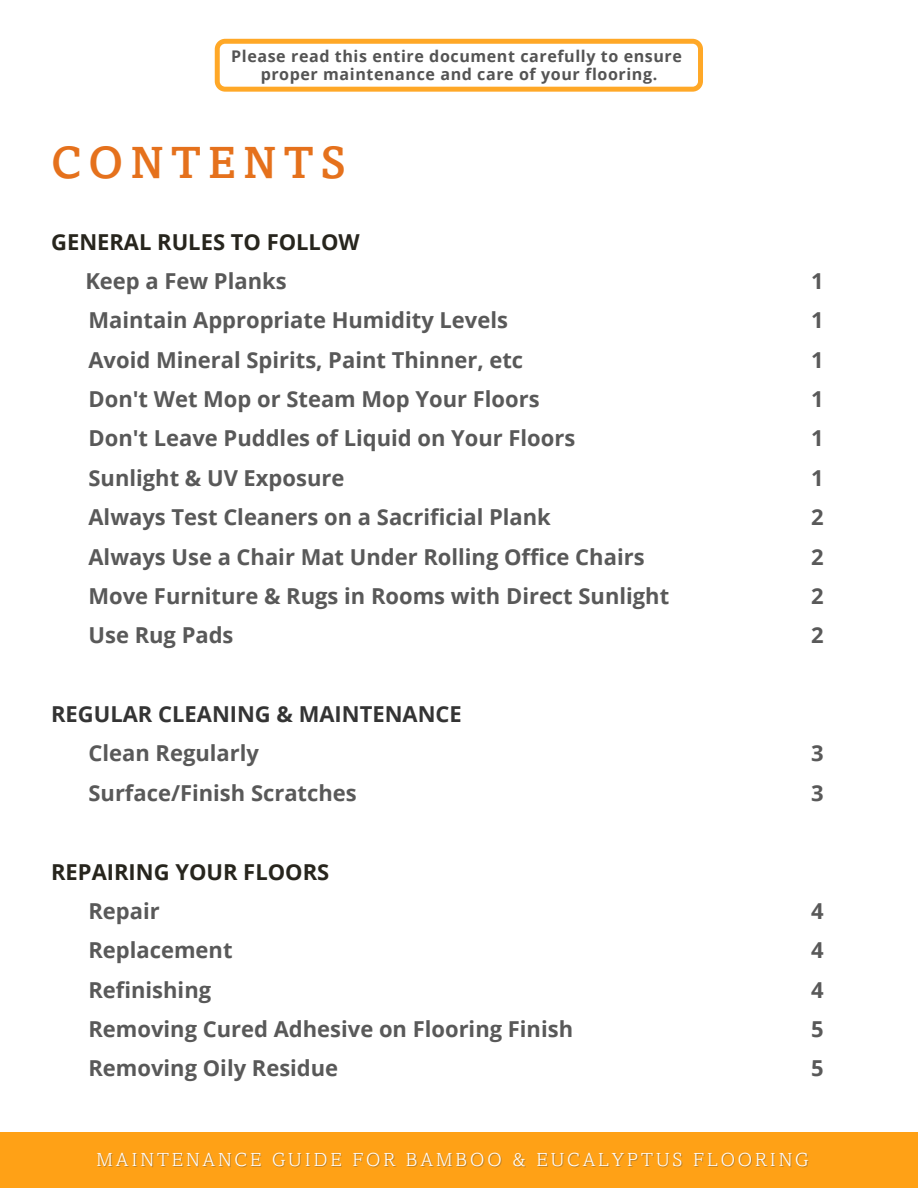
<style>
.page{position:relative;width:918px;height:1188px;background:#fff}
.page>*{position:absolute;margin:0;border:0;box-sizing:border-box;transform-origin:0 0}
.t1{font:500 46.65px "Livingston";letter-spacing:.15em;color:#e5711c}
.t2{font:700 21.9px "Open Sans";color:#595959}
.t3{font:700 21.9px "Open Sans";color:#27251d}
.t4{font:700 21.9px "Open Sans";color:#343434}
.t5{font:300 19.5px "Livingston";letter-spacing:.15em;color:#fff}
.t6{font:700 16.05px "Open Sans";letter-spacing:.035em;color:#545454}
</style>
<div class="page">
<div style="left:0;top:1133px;width:918px;height:55px;background:#ffa116"></div>
<svg style="left:215px;top:39px;width:488px;height:53px"></svg>
<p class="t6" style="left:231px;top:45px;width:452px">Please read this entire document carefully to ensure</p>
<p class="t6" style="left:261px;top:63px;width:398px">proper maintenance and care of your flooring.</p>
<p class="t1" style="left:51px;top:141px;width:296px">CONTENTS</p>
<p class="t3" style="left:51px;top:226px;width:310px">GENERAL RULES TO FOLLOW</p>
<p class="t2" style="left:85px;top:266px;width:203px">Keep a Few Planks</p>
<p class="t2" style="left:88px;top:305px;width:421px">Maintain Appropriate Humidity Levels</p>
<p class="t2" style="left:88px;top:344px;width:436px">Avoid Mineral Spirits, Paint Thinner, etc</p>
<p class="t2" style="left:88px;top:384px;width:453px">Don't Wet Mop or Steam Mop Your Floors</p>
<p class="t2" style="left:88px;top:423px;width:488px">Don't Leave Puddles of Liquid on Your Floors</p>
<p class="t2" style="left:88px;top:462px;width:257px">Sunlight &amp; UV Exposure</p>
<p class="t2" style="left:88px;top:502px;width:464px">Always Test Cleaners on a Sacrificial Plank</p>
<p class="t2" style="left:88px;top:541px;width:558px">Always Use a Chair Mat Under Rolling Office Chairs</p>
<p class="t2" style="left:88px;top:581px;width:582px">Move Furniture &amp; Rugs in Rooms with Direct Sunlight</p>
<p class="t2" style="left:88px;top:620px;width:147px">Use Rug Pads</p>
<p class="t4" style="left:51px;top:699px;width:412px">REGULAR CLEANING &amp; MAINTENANCE</p>
<p class="t2" style="left:88px;top:738px;width:172px">Clean Regularly</p>
<p class="t2" style="left:88px;top:777px;width:270px">Surface/Finish Scratches</p>
<p class="t3" style="left:51px;top:856px;width:280px">REPAIRING YOUR FLOORS</p>
<p class="t2" style="left:88px;top:896px;width:73px">Repair</p>
<p class="t2" style="left:88px;top:935px;width:146px">Replacement</p>
<p class="t2" style="left:88px;top:974px;width:124px">Refinishing</p>
<p class="t2" style="left:88px;top:1014px;width:486px">Removing Cured Adhesive on Flooring Finish</p>
<p class="t2" style="left:88px;top:1053px;width:251px">Removing Oily Residue</p>
<p class="t2" style="left:811px;top:266px;width:14px">1</p>
<p class="t2" style="left:811px;top:305px;width:14px">1</p>
<p class="t2" style="left:811px;top:344px;width:14px">1</p>
<p class="t2" style="left:811px;top:384px;width:14px">1</p>
<p class="t2" style="left:811px;top:423px;width:14px">1</p>
<p class="t2" style="left:811px;top:462px;width:14px">1</p>
<p class="t2" style="left:811px;top:502px;width:14px">2</p>
<p class="t2" style="left:811px;top:541px;width:14px">2</p>
<p class="t2" style="left:811px;top:581px;width:14px">2</p>
<p class="t2" style="left:811px;top:620px;width:14px">2</p>
<p class="t2" style="left:811px;top:738px;width:14px">3</p>
<p class="t2" style="left:811px;top:777px;width:14px">3</p>
<p class="t2" style="left:811px;top:896px;width:14px">4</p>
<p class="t2" style="left:811px;top:935px;width:14px">4</p>
<p class="t2" style="left:811px;top:974px;width:14px">4</p>
<p class="t2" style="left:811px;top:1014px;width:14px">5</p>
<p class="t2" style="left:811px;top:1053px;width:14px">5</p>
<p class="t5" style="left:96px;top:1151px;width:714px">MAINTENANCE GUIDE FOR BAMBOO &amp; EUCALYPTUS FLOORING</p>
</div>
